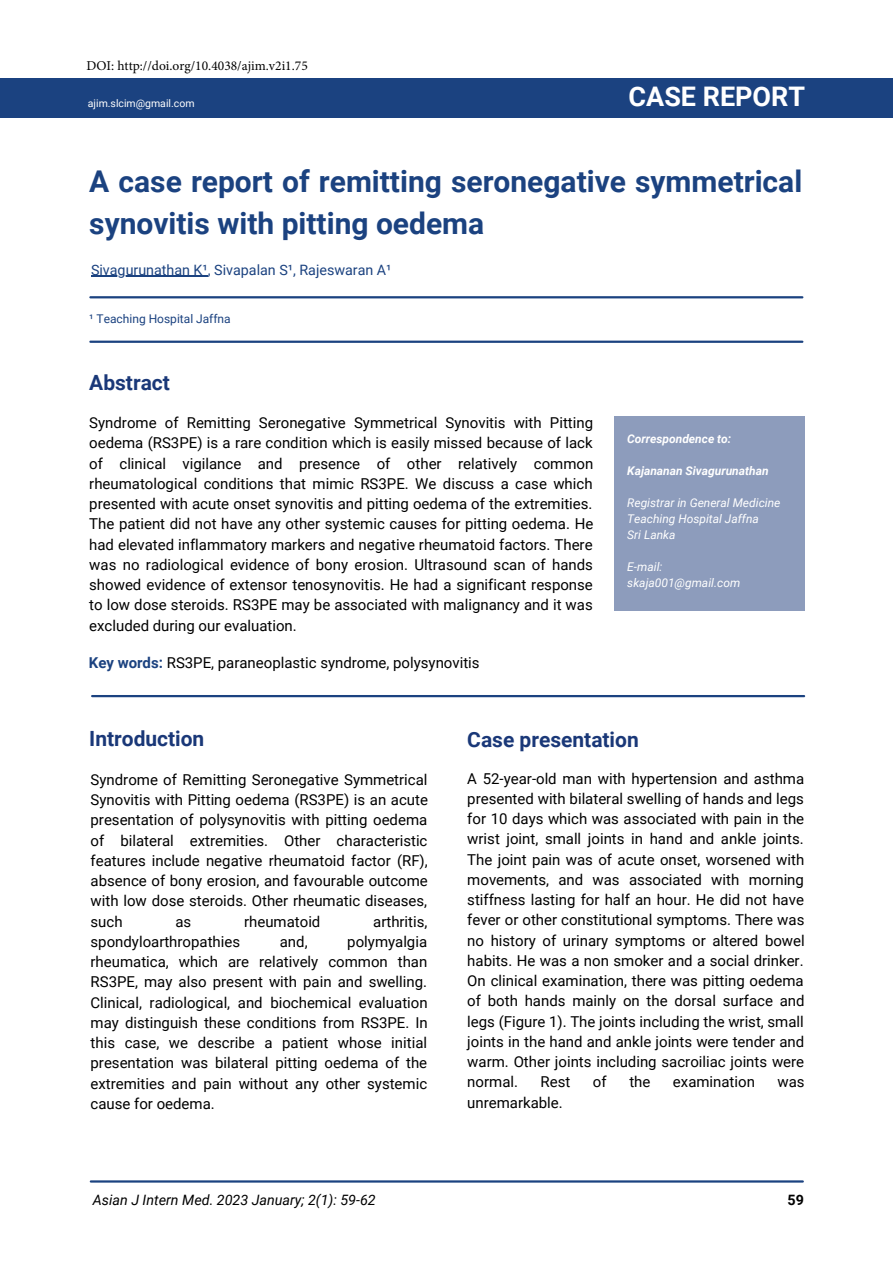
<style>
.page{position:relative;width:893px;height:1264px;background:#fff}
.page>*{position:absolute;margin:0;border:0;box-sizing:border-box;transform-origin:0 0}
.t1{font:700 30px/41.5px "Roboto";color:#1b4280}
.t2{font:700 27px "Roboto";color:#fff}
.t3{font:700 21px "Roboto";color:#1a3878}
.t4{font:15px/20.2px "Roboto";color:#000;text-align:justify}
.t5{font:14.25px "Roboto";color:#1b4280}
.t6{font:italic 14.25px "Roboto";color:#000}
.t7{font:700 14.25px "Roboto";color:#000}
.t8{font:13.5px "Minion Pro";color:#000}
.t9{font:italic 12px/16px "Roboto";color:#fff}
.t10{font:italic 700 12px "Roboto";color:#fff}
.t11{font:12px "Roboto";color:#1b4280}
.t12{font:10.5px "Roboto";color:#fff}
.s1{font-weight:700;color:#1b4280}
</style>
<div class="page">
<hr style="left:91px;top:1180px;width:711px;height:2px;background:#1b4280">
<div style="left:0;top:78px;width:892px;height:39px;background:#1b4280"></div>
<div style="left:613px;top:416px;width:191px;height:194px;background:#8d9cbc"></div>
<hr style="left:90px;top:340px;width:712px;height:3px;background:#1b4280">
<hr style="left:90px;top:296px;width:712px;height:2px;background:#1b4280">
<hr style="left:92px;top:695px;width:712px;height:2px;background:#1b4280">
<hr style="left:91px;top:276px;width:117px;height:1px;background:#1b4280">
<p class="t8" style="left:87px;top:56px;width:223px">DOI: http://doi.org/10.4038/ajim.v2i1.75</p>
<p class="t12" style="left:88px;top:97px;width:108px">ajim.slcim@gmail.com</p>
<h2 class="t2" style="left:628px;top:81px;width:178px">CASE REPORT</h2>
<h1 class="t1" style="left:89px;top:161px;width:714px">A case report of remitting seronegative symmetrical synovitis with pitting oedema</h1>
<p class="t5" style="left:91px;top:261px;width:302px">Sivagurunathan K¹, Sivapalan S¹, Rajeswaran A¹</p>
<p class="t11" style="left:89px;top:312px;width:143px">¹ Teaching Hospital Jaffna</p>
<h3 class="t3" style="left:89px;top:371px;width:82px">Abstract</h3>
<p class="t4" style="left:89px;top:413px;width:505px">Syndrome of Remitting Seronegative Symmetrical Synovitis with Pitting oedema (RS3PE) is a rare condition which is easily missed because of lack of clinical vigilance and presence of other relatively common rheumatological conditions that mimic RS3PE. We discuss a case which presented with acute onset synovitis and pitting oedema of the extremities.<br>The patient did not have any other systemic causes for pitting oedema. He had elevated inflammatory markers and negative rheumatoid factors. There was no radiological evidence of bony erosion. Ultrasound scan of hands showed evidence of extensor tenosynovitis. He had a significant response to low dose steroids. RS3PE may be associated with malignancy and it was excluded during our evaluation.</p>
<p class="t4" style="left:89px;top:653px;width:392px"><span class="s1">Key words:</span> RS3PE, paraneoplastic syndrome, polysynovitis</p>
<p class="t10" style="left:627px;top:432px;width:105px">Correspondence to:</p>
<p class="t10" style="left:627px;top:464px;width:143px">Kajananan Sivagurunathan</p>
<p class="t9" style="left:627px;top:495px;width:155px">Registrar in General Medicine<br>Teaching Hospital Jaffna<br>Sri Lanka</p>
<p class="t9" style="left:627px;top:559px;width:114px">E-mail: skaja001@gmail.com</p>
<h3 class="t3" style="left:89px;top:726px;width:117px">Introduction</h3>
<h3 class="t3" style="left:467px;top:727px;width:173px">Case presentation</h3>
<p class="t4" style="left:91px;top:769px;width:339px">Syndrome of Remitting Seronegative Symmetrical Synovitis with Pitting oedema (RS3PE) is an acute presentation of polysynovitis with pitting oedema of bilateral extremities. Other characteristic features include negative rheumatoid factor (RF), absence of bony erosion, and favourable outcome with low dose steroids. Other rheumatic diseases, such</p>
<p class="t4" style="left:175px;top:911px;width:17px">as</p>
<p class="t4" style="left:244px;top:911px;width:78px">rheumatoid</p>
<p class="t4" style="left:373px;top:911px;width:56px">arthritis,</p>
<p class="t4" style="left:91px;top:931px;width:151px">spondyloarthropathies</p>
<p class="t4" style="left:280px;top:931px;width:29px">and,</p>
<p class="t4" style="left:91px;top:931px;width:338px;text-indent:257px">polymyalgia rheumatica, which are relatively common than RS3PE, may also present with pain and swelling.<br>Clinical, radiological, and biochemical evaluation may distinguish these conditions from RS3PE. In this case, we describe a patient whose initial presentation was bilateral pitting oedema of the extremities and pain without any other systemic cause for oedema.</p>
<p class="t6" style="left:93px;top:1191px;width:284px">Asian J Intern Med. 2023 January; 2(1): 59-62</p>
<p class="t4" style="left:467px;top:768px;width:339px">A 52-year-old man with hypertension and asthma presented with bilateral swelling of hands and legs for 10 days which was associated with pain in the wrist joint, small joints in hand and ankle joints.<br>The joint pain was of acute onset, worsened with movements, and was associated with morning stiffness lasting for half an hour. He did not have fever or other constitutional symptoms. There was no history of urinary symptoms or altered bowel habits. He was a non smoker and a social drinker.<br>On clinical examination, there was pitting oedema of both hands mainly on the dorsal surface and legs (Figure 1). The joints including the wrist, small joints in the hand and ankle joints were tender and warm. Other joints including sacroiliac joints were normal.</p>
<p class="t4" style="left:540px;top:1072px;width:31px">Rest</p>
<p class="t4" style="left:593px;top:1072px;width:15px">of</p>
<p class="t4" style="left:629px;top:1072px;width:23px">the</p>
<p class="t4" style="left:673px;top:1072px;width:83px">examination</p>
<p class="t4" style="left:777px;top:1072px;width:29px">was</p>
<p class="t4" style="left:467px;top:1092px;width:97px">unremarkable.</p>
<p class="t7" style="left:787px;top:1191px;width:18px">59</p>
</div>
